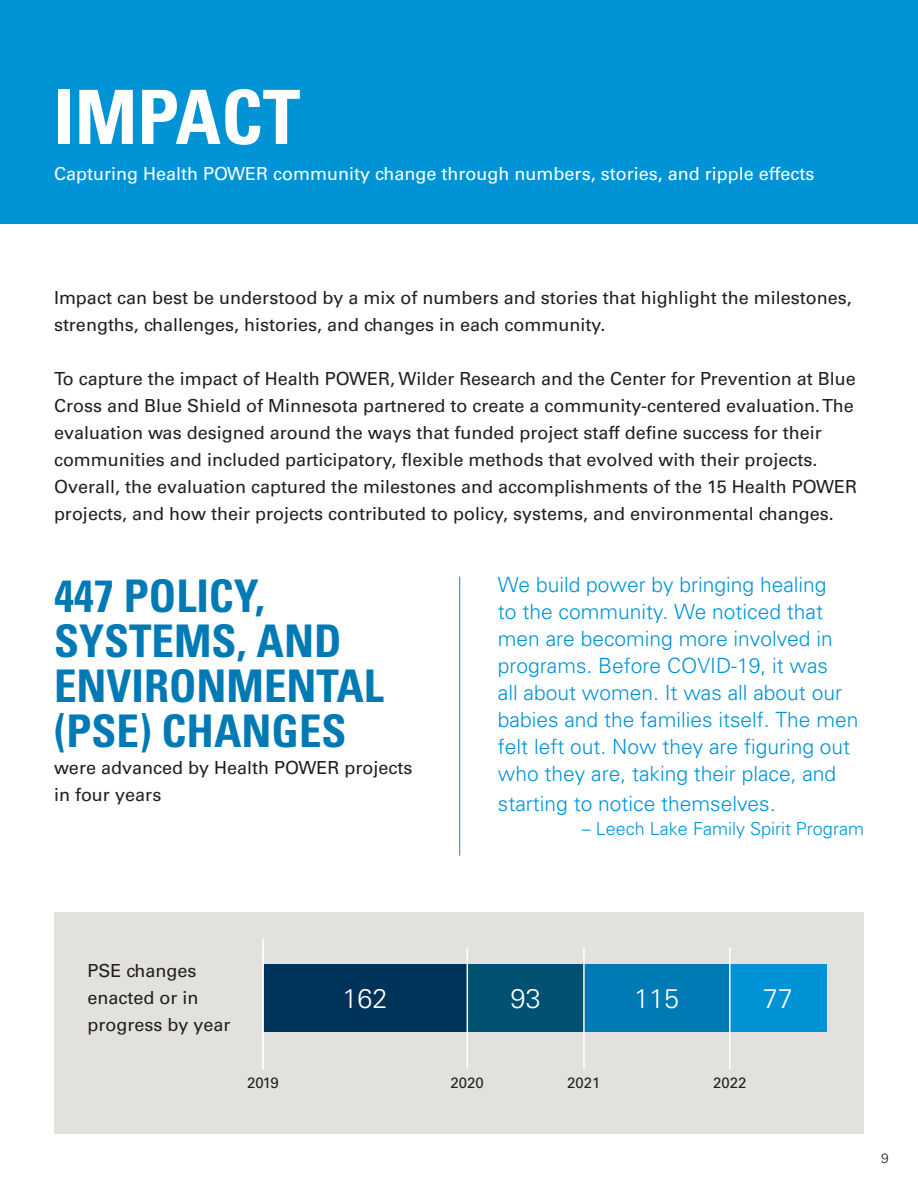
<style>
.page{position:relative;width:918px;height:1188px;background:#fff}
.page>*{position:absolute;margin:0;border:0;box-sizing:border-box;transform-origin:0 0}
.t1{font:700 condensed 75px "Univers";color:#fff}
.t2{font:700 condensed 45px/45px "Univers";color:#007ab4}
.t3{font:300 27px "Univers";color:#fff}
.t4{font:300 21px/27px "Univers";color:#0094d7}
.t5{font:18px/27px "Univers LT Std";color:#231f20}
.t6{font:18px "Univers LT Std";color:#fff}
.t7{font:300 18px "Univers";color:#0094d7}
.t8{font:15px "Univers LT Std";color:#231f20}
.t9{font:300 13.5px "Univers";color:#231f20}
</style>
<div class="page">
<div style="left:0;top:0;width:918px;height:224px;background:#0094d7"></div>
<hr style="left:459px;top:576px;width:1px;height:280px;background:#0094d7">
<div style="left:54px;top:913px;width:810px;height:221px;background:#e2e1dd"></div>
<div style="left:729px;top:964px;width:97px;height:67px;background:#0094d7"></div>
<div style="left:584px;top:964px;width:145px;height:67px;background:#007ab4"></div>
<div style="left:467px;top:964px;width:117px;height:67px;background:#005172"></div>
<div style="left:263px;top:964px;width:204px;height:67px;background:#003359"></div>
<hr style="left:262px;top:939px;width:2px;height:130px;background:#fff">
<hr style="left:467px;top:947px;width:1px;height:122px;background:#fff">
<hr style="left:583px;top:947px;width:2px;height:122px;background:#fff">
<hr style="left:729px;top:947px;width:1px;height:122px;background:#fff">
<p class="t1" style="left:54px;top:71px;width:248px">IMPACT</p>
<p class="t6" style="left:54px;top:163px;width:762px">Capturing Health POWER community change through numbers, stories, and ripple effects</p>
<p class="t5" style="left:54px;top:284px;width:799px">Impact can best be understood by a mix of numbers and stories that highlight the milestones, strengths, challenges, histories, and changes in each community.</p>
<p class="t5" style="left:54px;top:365px;width:805px">To capture the impact of Health POWER, Wilder Research and the Center for Prevention at Blue Cross and Blue Shield of Minnesota partnered to create a community-centered evaluation. The evaluation was designed around the ways that funded project staff define success for their communities and included participatory, flexible methods that evolved with their projects.<br>Overall, the evaluation captured the milestones and accomplishments of the 15 Health POWER projects, and how their projects contributed to policy, systems, and environmental changes.</p>
<p class="t2" style="left:54px;top:573px;width:331px">447 POLICY,<br>SYSTEMS, AND<br>ENVIRONMENTAL (PSE) CHANGES</p>
<p class="t5" style="left:54px;top:754px;width:360px">were advanced by Health POWER projects in four years</p>
<p class="t4" style="left:498px;top:571px;width:362px">We build power by bringing healing<br>to the community. We noticed that men are becoming more involved in programs. Before COVID-19, it was<br>all about women. It was all about our babies and the families itself. The men felt left out. Now they are figuring out who they are, taking their place, and</p>
<p class="t4" style="left:498px;top:790px;width:279px">starting to notice themselves.</p>
<p class="t7" style="left:582px;top:817px;width:284px">– Leech Lake Family Spirit Program</p>
<p class="t5" style="left:87px;top:958px;width:145px">PSE changes enacted or in progress by year</p>
<p class="t3" style="left:343px;top:982px;width:47px">162</p>
<p class="t3" style="left:511px;top:982px;width:32px">93</p>
<p class="t3" style="left:634px;top:982px;width:47px">115</p>
<p class="t3" style="left:763px;top:982px;width:32px">77</p>
<p class="t8" style="left:247px;top:1073px;width:33px">2019</p>
<p class="t8" style="left:451px;top:1073px;width:35px">2020</p>
<p class="t8" style="left:567px;top:1073px;width:35px">2021</p>
<p class="t8" style="left:713px;top:1073px;width:35px">2022</p>
<p class="t9" style="left:881px;top:1150px;width:9px">9</p>
</div>
